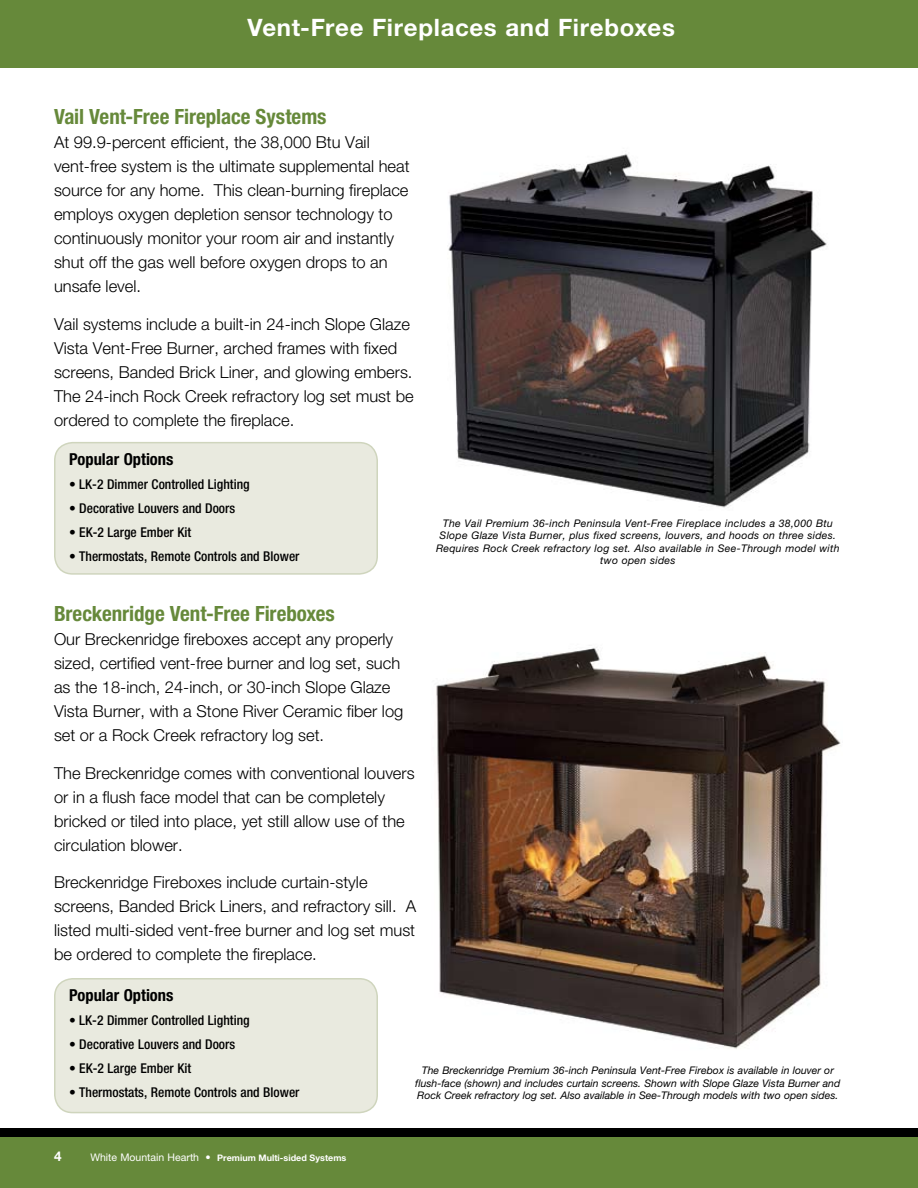
<style>
.page{position:relative;width:918px;height:1188px;background:#fff}
.page>*{position:absolute;margin:0;border:0;box-sizing:border-box;transform-origin:0 0}
.t1{font:700 24px "Helvetica Neue";letter-spacing:.03em;color:#fff}
.t2{font:700 condensed 21px "Helvetica Neue";color:#66893a}
.t3{font:300 16.5px/24px "Helvetica Neue";color:#000}
.t4{font:700 condensed 16.5px "Helvetica Neue";color:#000}
.t5{font:500 condensed 13.5px "Helvetica Neue";color:#000}
.t6{font:700 13.5px "Helvetica Neue";color:#fff}
.t7{font:italic 10.5px/12.6px "Helvetica Neue";color:#000;text-align:center}
.t8{font:italic 10.5px/12.6px "Helvetica Neue";letter-spacing:.025em;color:#000;text-align:center}
.t9{font:700 9px "Helvetica Neue";color:#fff}
.s1{font-weight:400;font-size:10.5px}
</style>
<div class="page">
<div style="left:0;top:0;width:918px;height:68px;background:#66893a"></div>
<div style="left:0;top:1128px;width:918px;height:60px;background:#000"></div>
<div style="left:0;top:1137px;width:918px;height:51px;background:#66893a"></div>
<div style="left:55px;top:979px;width:322px;height:134px;background:#e9eadf;border-radius:18px"></div>
<div style="left:54px;top:978px;width:324px;height:135px;border:2px solid #cfd5bd;border-radius:18px"></div>
<img style="left:448px;top:153px;width:379px;height:355px">
<img style="left:436px;top:647px;width:405px;height:402px">
<div style="left:55px;top:443px;width:322px;height:131px;background:#e9eadf;border-radius:18px"></div>
<div style="left:54px;top:442px;width:324px;height:133px;border:2px solid #cfd5bd;border-radius:18px"></div>
<h1 class="t1" style="left:248px;top:12px;width:429px">Vent-Free Fireplaces and Fireboxes</h1>
<p class="t2" style="left:54px;top:104px;width:274px">Vail Vent-Free Fireplace Systems</p>
<p class="t3" style="left:54px;top:130px;width:357px">At 99.9-percent efficient, the 38,000 Btu Vail vent-free system is the ultimate supplemental heat source for any home. This clean-burning fireplace employs oxygen depletion sensor technology to continuously monitor your room air and instantly shut off the gas well before oxygen drops to an unsafe level.</p>
<p class="t3" style="left:54px;top:312px;width:361px">Vail systems include a built-in 24-inch Slope Glaze Vista Vent-Free Burner, arched frames with fixed screens, Banded Brick Liner, and glowing embers.<br>The 24-inch Rock Creek refractory log set must be ordered to complete the fireplace.</p>
<p class="t4" style="left:69px;top:450px;width:106px">Popular Options</p>
<p class="t5" style="left:69px;top:477px;width:182px">• LK-2 Dimmer Controlled Lighting</p>
<p class="t5" style="left:69px;top:501px;width:168px">• Decorative Louvers and Doors</p>
<p class="t5" style="left:69px;top:525px;width:124px">• EK-2 Large Ember Kit</p>
<p class="t5" style="left:69px;top:549px;width:232px">• Thermostats, Remote Controls and Blower</p>
<p class="t2" style="left:54px;top:601px;width:282px">Breckenridge Vent-Free Fireboxes</p>
<p class="t3" style="left:54px;top:627px;width:351px">Our Breckenridge fireboxes accept any properly sized, certified vent-free burner and log set, such as the 18-inch, 24-inch, or 30-inch Slope Glaze Vista Burner, with a Stone River Ceramic fiber log set or a Rock Creek refractory log set.</p>
<p class="t3" style="left:54px;top:760px;width:362px">The Breckenridge comes with conventional louvers or in a flush face model that can be completely bricked or tiled into place, yet still allow use of the circulation blower.</p>
<p class="t3" style="left:54px;top:870px;width:364px">Breckenridge Fireboxes include curtain-style screens, Banded Brick Liners, and refractory sill. A listed multi-sided vent-free burner and log set must be ordered to complete the fireplace.</p>
<p class="t8" style="left:436px;top:516px;width:405px">The Vail Premium 36-inch Peninsula Vent-Free Fireplace includes a 38,000 Btu Slope Glaze Vista Burner, plus fixed screens, louvers, and hoods on three sides.<br>Requires Rock Creek refractory log set. Also available in See-Through model with two open sides</p>
<p class="t4" style="left:69px;top:985px;width:106px">Popular Options</p>
<p class="t5" style="left:69px;top:1012px;width:182px">• LK-2 Dimmer Controlled Lighting</p>
<p class="t5" style="left:69px;top:1036px;width:168px">• Decorative Louvers and Doors</p>
<p class="t5" style="left:69px;top:1060px;width:124px">• EK-2 Large Ember Kit</p>
<p class="t5" style="left:69px;top:1084px;width:232px">• Thermostats, Remote Controls and Blower</p>
<p class="t6" style="left:54px;top:1148px;width:9px">4</p>
<p class="t9" style="left:90px;top:1152px;width:257px"><span class="s1">White Mountain Hearth •</span> Premium Multi-sided Systems</p>
<p class="t7" style="left:415px;top:1064px;width:426px">The Breckenridge Premium 36-inch Peninsula Vent-Free Firebox is available in louver or flush-face (shown) and includes curtain screens. Shown with Slope Glaze Vista Burner and<br>Rock Creek refractory log set. Also available in See-Through models with two open sides.</p>
</div>
